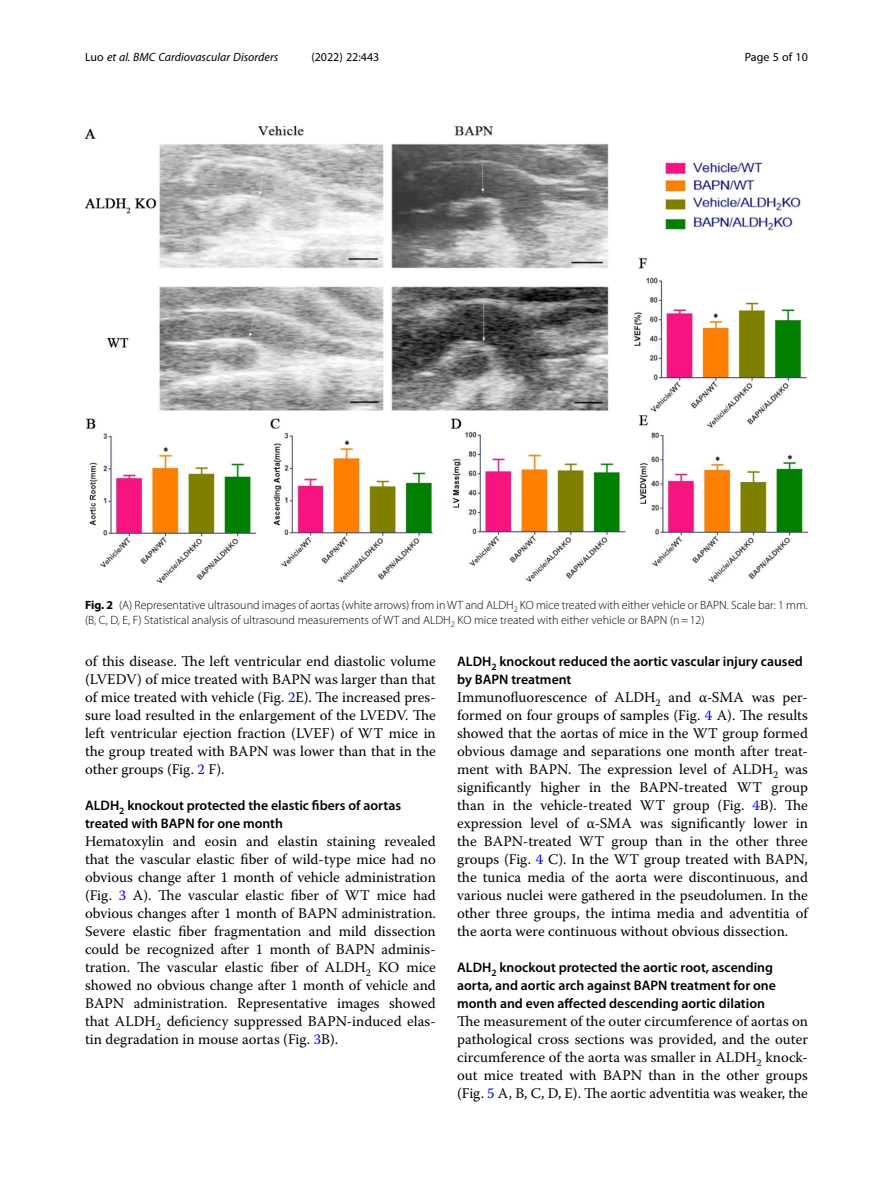
<style>
.page{position:relative;width:893px;height:1191px;background:#fff}
.page>*{position:absolute;margin:0;border:0;box-sizing:border-box;transform-origin:0 0}
.Body_Text{font:14.7px/18px "Warnock Pro";color:#000;text-align:justify}
.Head_2{font:600 13.8px/18px "Myriad Pro";color:#000}
.Figure_Caption{font:300 12px/15px "Myriad Pro";color:#000}
.t1{font:italic 12px "Myriad Pro";color:#000}
.t2{font:12px "Myriad Pro";color:#000}
.s1{font-style:normal}
.s2{font-weight:700}
.s3{color:#00f}
</style>
<div class="page">
<img style="left:85px;top:126px;width:723px;height:456px">
<p class="t1" style="left:85px;top:50px;width:195px"><span class="s1">Luo</span> et al. BMC Cardiovascular Disorders</p>
<p class="t2" style="left:311px;top:50px;width:70px">(2022) 22:443</p>
<p class="t2" style="left:745px;top:50px;width:65px">Page 5 of 10</p>
<p class="Figure_Caption" style="left:85px;top:598px;width:724px"><span class="s2">Fig. 2</span> (A) Representative ultrasound images of aortas (white arrows) from in WT and ALDH<sub>2</sub> KO mice treated with either vehicle or BAPN. Scale bar: 1 mm. (B, C, D, E, F) Statistical analysis of ultrasound measurements of WT and ALDH<sub>2</sub> KO mice treated with either vehicle or BAPN (n=12)</p>
<p class="Body_Text" style="left:85px;top:652px;width:352px">of this disease. The left ventricular end diastolic volume (LVEDV) of mice treated with BAPN was larger than that of mice treated with vehicle (Fig. <span class="s3">2</span>E). The increased pres&shy;sure load resulted in the enlargement of the LVEDV. The left ventricular ejection fraction (LVEF) of WT mice in the group treated with BAPN was lower than that in the other groups (Fig. <span class="s3">2</span> F).</p>
<p class="Head_2" style="left:85px;top:796px;width:318px">ALDH<sub>2</sub> knockout protected the elastic fibers of aortas treated with BAPN for one month</p>
<p class="Body_Text" style="left:85px;top:832px;width:352px">Hematoxylin and eosin and elastin staining revealed that the vascular elastic fiber of wild-type mice had no obvious change after 1 month of vehicle administration (Fig. <span class="s3">3</span> A). The vascular elastic fiber of WT mice had obvious changes after 1 month of BAPN administration.<br>Severe elastic fiber fragmentation and mild dissection could be recognized after 1 month of BAPN adminis&shy;tration. The vascular elastic fiber of ALDH<sub>2</sub> KO mice showed no obvious change after 1 month of vehicle and BAPN administration. Representative images showed that ALDH<sub>2</sub> deficiency suppressed BAPN-induced elas&shy;tin degradation in mouse aortas (Fig. <span class="s3">3</span>B).</p>
<p class="Head_2" style="left:457px;top:652px;width:347px">ALDH<sub>2</sub> knockout reduced the aortic vascular injury caused by BAPN treatment</p>
<p class="Body_Text" style="left:457px;top:688px;width:352px">Immunofluorescence of ALDH<sub>2</sub> and α-SMA was per&shy;formed on four groups of samples (Fig. <span class="s3">4</span> A). The results showed that the aortas of mice in the WT group formed obvious damage and separations one month after treat&shy;ment with BAPN. The expression level of ALDH<sub>2</sub> was significantly higher in the BAPN-treated WT group than in the vehicle-treated WT group (Fig. <span class="s3">4</span>B). The expression level of α-SMA was significantly lower in the BAPN-treated WT group than in the other three groups (Fig. <span class="s3">4</span> C). In the WT group treated with BAPN, the tunica media of the aorta were discontinuous, and various nuclei were gathered in the pseudolumen. In the other three groups, the intima media and adventitia of the aorta were continuous without obvious dissection.</p>
<p class="Head_2" style="left:457px;top:958px;width:320px">ALDH<sub>2</sub> knockout protected the aortic root, ascending aorta, and aortic arch against BAPN treatment for one month and even affected descending aortic dilation</p>
<p class="Body_Text" style="left:457px;top:1012px;width:352px">The measurement of the outer circumference of aortas on pathological cross sections was provided, and the outer circumference of the aorta was smaller in ALDH<sub>2</sub> knock&shy;out mice treated with BAPN than in the other groups (Fig. <span class="s3">5</span> A, B, C, D, E). The aortic adventitia was weaker, the</p>
</div>
